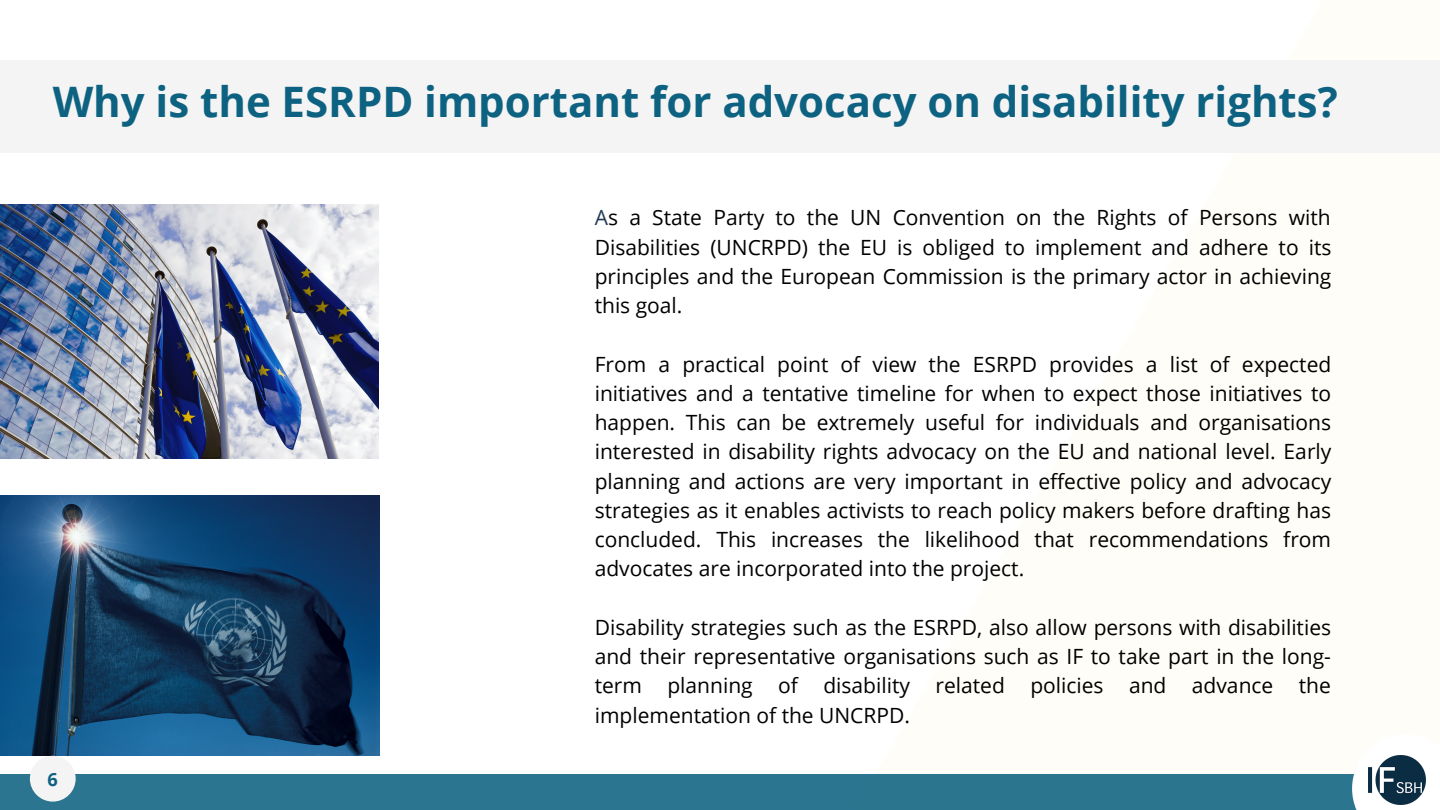
<style>
.page{position:relative;width:1440px;height:810px;background:#fff}
.page>*{position:absolute;margin:0;border:0;box-sizing:border-box;transform-origin:0 0}
.t1{font:700 42px "Open Sans";color:#0e6281}
.t2{font:21px/29.2px "Open Sans";color:#000;text-align:justify}
.t3{font:700 18.1px "Open Sans";color:#0e6281}
.s1{color:#203a56}
</style>
<div class="page">
<div style="left:0;top:774px;width:1440px;height:36px;background:#2c7590"></div>
<svg style="left:1352px;top:773px;width:88px;height:37px"></svg>
<img style="left:1368px;top:755px;width:57px;height:49px">
<img style="left:0;top:205px;width:379px;height:253px">
<div style="left:0;top:60px;width:1440px;height:93px;background:#f4f4f4"></div>
<img style="left:0;top:495px;width:379px;height:261px">
<div style="left:30px;top:756px;width:46px;height:46px;background:#f4f4f4;border-radius:50%"></div>
<p class="t1" style="left:53px;top:73px;width:1287px">Why is the ESRPD important for advocacy on disability rights?</p>
<p class="t3" style="left:48px;top:766px;width:12px">6</p>
<p class="t2" style="left:595px;top:203px;width:738px"><span class="s1">A</span>s a State Party to the UN Convention on the Rights of Persons with Disabilities (UNCRPD) the EU is obliged to implement and adhere to its principles and the European Commission is the primary actor in achieving this goal.</p>
<p class="t2" style="left:595px;top:349px;width:738px">From a practical point of view the ESRPD provides a list of expected initiatives and a tentative timeline for when to expect those initiatives to happen. This can be extremely useful for individuals and organisations interested in disability rights advocacy on the EU and national level. Early planning and actions are very important in effective policy and advocacy strategies as it enables activists to reach policy makers before drafting has concluded. This increases the likelihood that recommendations from advocates are incorporated into the project.</p>
<p class="t2" style="left:595px;top:612px;width:738px">Disability strategies such as the ESRPD, also allow persons with disabilities and their representative organisations such as IF to take part in the long&shy;term planning of disability related policies and advance the implementation of the UNCRPD.</p>
</div>
